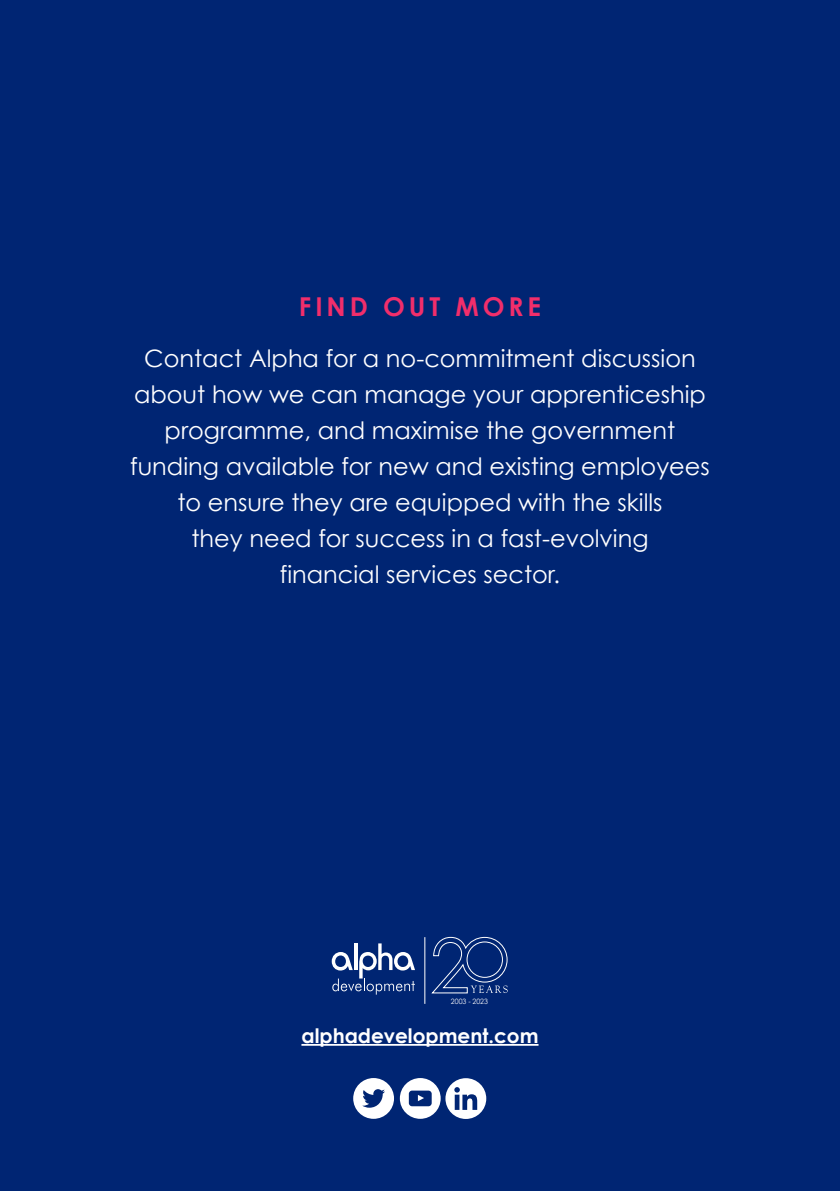
<style>
.page{position:relative;width:840px;height:1191px;background:#fff}
.page>*{position:absolute;margin:0;border:0;box-sizing:border-box;transform-origin:0 0}
.t1{font:700 26px "Century Gothic";letter-spacing:.15em;color:#f12e6b}
.t2{font:24px/36px "Century Gothic";color:#fff;text-align:center}
.t3{font:700 20px "Century Gothic";color:#fff}
.t4{font:7.4px "Century Gothic";color:#fff;scale:.95 1}
</style>
<div class="page">
<div style="left:0;top:0;width:839px;height:1191px;background:#002573"></div>
<hr style="left:301px;top:1044px;width:237px;height:1px;background:#fff">
<div style="left:399px;top:1078px;width:41px;height:40px;background:#fff;border-radius:50%"></div>
<svg style="left:408px;top:1090px;width:23px;height:16px"></svg>
<div style="left:353px;top:1078px;width:41px;height:40px;background:#fff;border-radius:50%"></div>
<svg style="left:362px;top:1089px;width:23px;height:18px"></svg>
<div style="left:445px;top:1078px;width:41px;height:41px;background:#fff;border-radius:50%"></div>
<svg style="left:454px;top:1087px;width:23px;height:22px"></svg>
<svg style="left:331px;top:943px;width:84px;height:51px"></svg>
<hr style="left:424px;top:937px;width:1px;height:66px;background:#fff">
<svg style="left:431px;top:936px;width:76px;height:58px"></svg>
<p class="t1" style="left:299px;top:290px;width:243px">FIND OUT MORE</p>
<p class="t2" style="left:130px;top:340px;width:581px">Contact Alpha for a no-commitment discussion about how we can manage your apprenticeship programme, and maximise the government funding available for new and existing employees to ensure they are equipped with the skills<br>they need for success in a fast-evolving<br>financial services sector.</p>
<p class="t4" style="left:450px;top:997px;width:40px">2003 - 2023</p>
<p class="t3" style="left:301px;top:1023px;width:238px">alphadevelopment.com</p>
</div>
